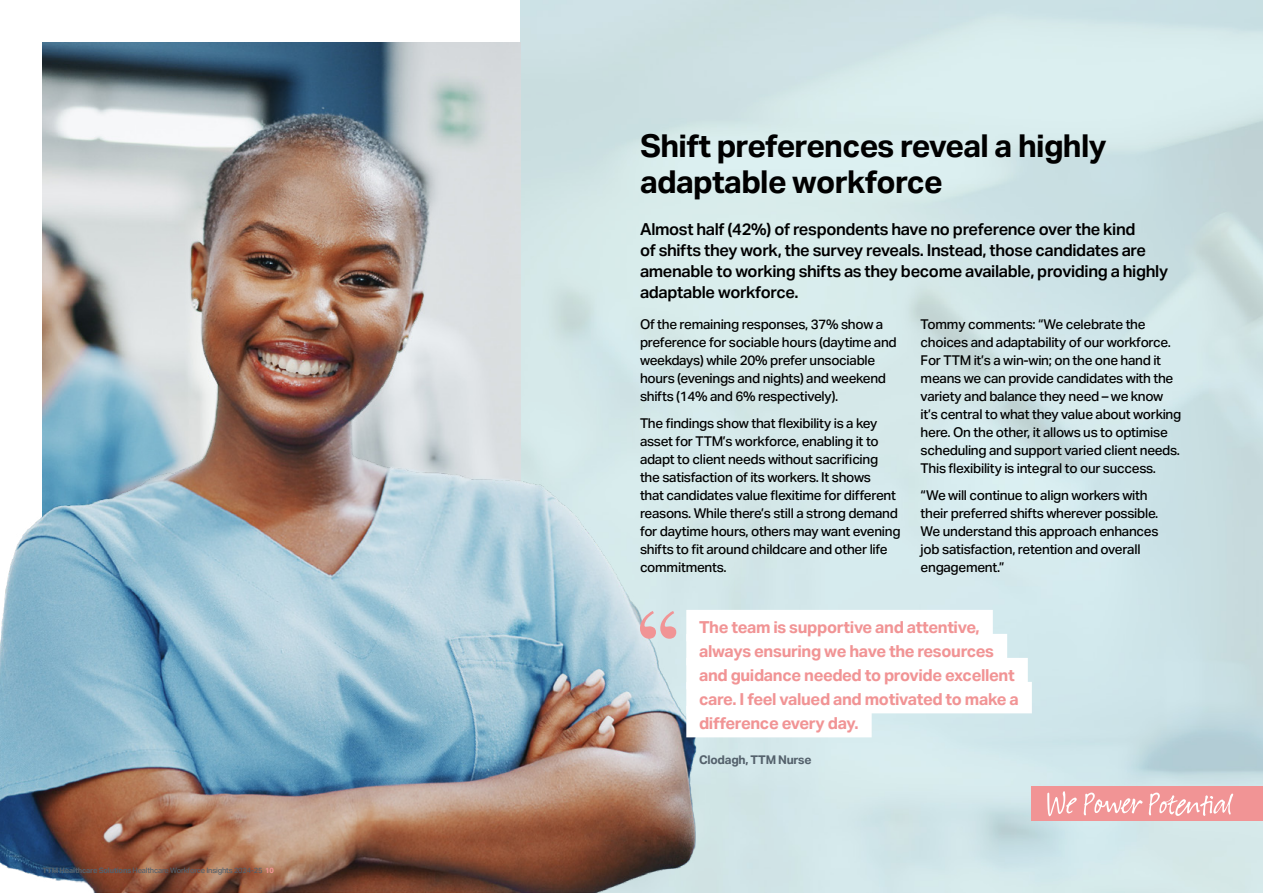
<style>
.page{position:relative;width:1263px;height:893px;background:#fff}
.page>*{position:absolute;margin:0;border:0;box-sizing:border-box;transform-origin:0 0}
.t1{font:700 31.5px/36px "Aktiv Grotesk";letter-spacing:-.02em;color:#000}
.t2{font:600 16.5px/21px "Aktiv Grotesk";letter-spacing:-.02em;color:#000}
.t3{font:700 16.5px/24px "Aktiv Grotesk";letter-spacing:-.02em;color:#f19495}
.t4{font:500 13.5px/18px "Aktiv Grotesk";letter-spacing:-.02em;color:#000}
.t5{font:700 12px "Aktiv Grotesk";letter-spacing:-.02em;color:#54616c}
.t6{font:500 7.5px "Aktiv Grotesk";letter-spacing:-.025em;color:#54616c}
.s1{font-weight:700}
.s2{font-weight:700;color:#f19495}
</style>
<div class="page">
<img style="left:43px;top:43px;width:478px;height:31px">
<img style="left:0;top:74px;width:699px;height:819px">
<div style="left:1031px;top:787px;width:232px;height:34px;background:#f19495"></div>
<svg style="left:1047px;top:791px;width:186px;height:25px"></svg>
<svg style="left:640px;top:611px;width:36px;height:28px"></svg>
<div style="left:686px;top:610px;width:307px;height:31px;background:#fff"></div>
<div style="left:686px;top:634px;width:321px;height:31px;background:#fff"></div>
<div style="left:686px;top:658px;width:342px;height:31px;background:#fff"></div>
<div style="left:686px;top:682px;width:346px;height:31px;background:#fff"></div>
<div style="left:686px;top:706px;width:186px;height:31px;background:#fff"></div>
<p class="t6" style="left:43px;top:866px;width:233px"><span class="s1">TTM Healthcare Solutions</span> Healthcare Workforce Insights 2024-25 <span class="s2">10</span></p>
<h1 class="t1" style="left:640px;top:128px;width:468px">Shift preferences reveal a highly adaptable workforce</h1>
<p class="t2" style="left:640px;top:219px;width:530px">Almost half (42%) of respondents have no preference over the kind<br>of shifts they work, the survey reveals. Instead, those candidates are amenable to working shifts as they become available, providing a highly adaptable workforce.</p>
<p class="t4" style="left:640px;top:316px;width:258px">Of the remaining responses, 37% show a preference for sociable hours (daytime and weekdays) while 20% prefer unsociable hours (evenings and nights) and weekend shifts (14% and 6% respectively).</p>
<p class="t4" style="left:640px;top:414px;width:262px">The findings show that flexibility is a key asset for TTM’s workforce, enabling it to adapt to client needs without sacrificing the satisfaction of its workers. It shows<br>that candidates value flexitime for different reasons. While there’s still a strong demand for daytime hours, others may want evening shifts to fit around childcare and other life commitments.</p>
<p class="t4" style="left:921px;top:316px;width:262px">Tommy comments: “We celebrate the choices and adaptability of our workforce.<br>For TTM it’s a win-win; on the one hand it means we can provide candidates with the variety and balance they need – we know it’s central to what they value about working here. On the other, it allows us to optimise scheduling and support varied client needs.<br>This flexibility is integral to our success.</p>
<p class="t4" style="left:921px;top:486px;width:239px">“We will continue to align workers with their preferred shifts wherever possible.<br>We understand this approach enhances job satisfaction, retention and overall engagement.”</p>
<p class="t3" style="left:699px;top:615px;width:321px">The team is supportive and attentive, always ensuring we have the resources and guidance needed to provide excellent care. I feel valued and motivated to make a difference every day.</p>
<p class="t5" style="left:699px;top:753px;width:114px">Clodagh, TTM Nurse</p>
</div>
